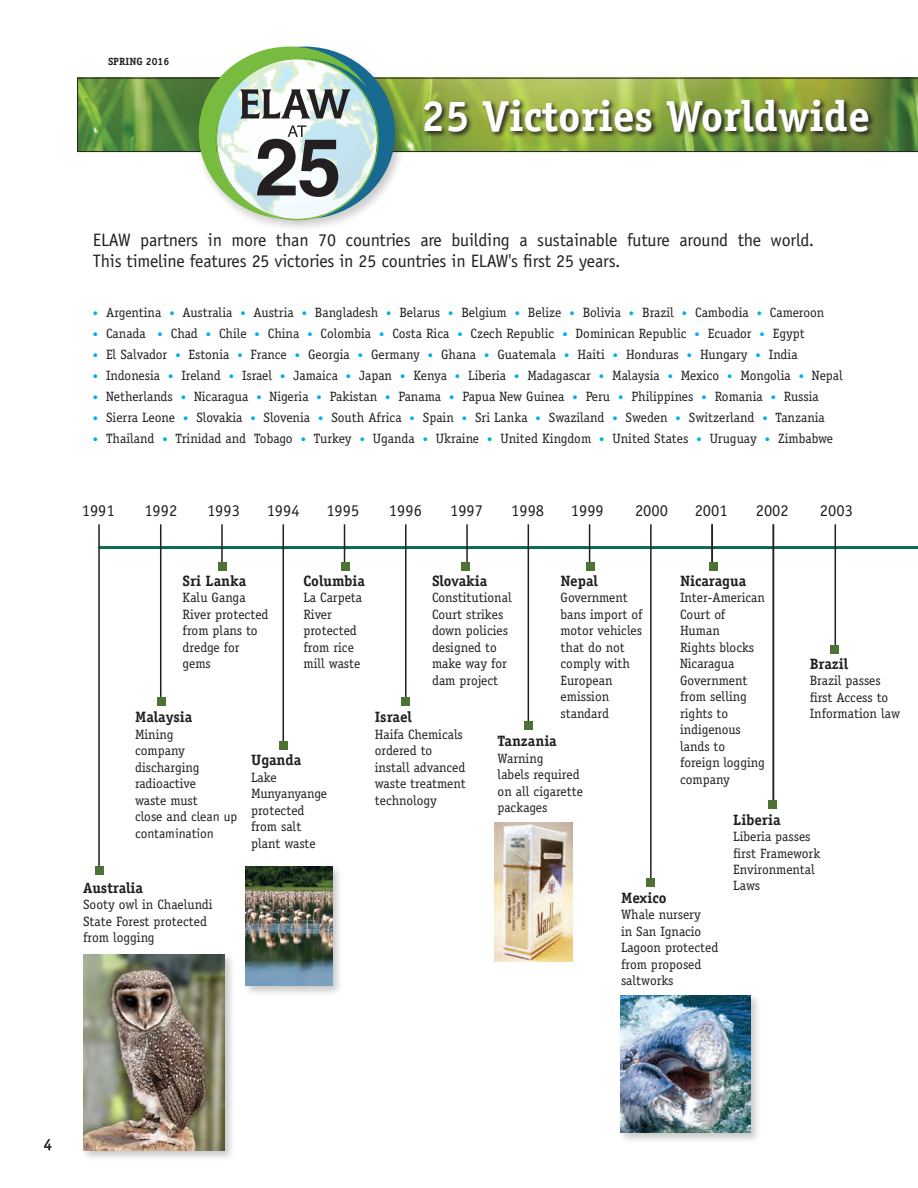
<style>
.page{position:relative;width:918px;height:1188px;background:#fff}
.page>*{position:absolute;margin:0;border:0;box-sizing:border-box;transform-origin:0 0}
.t1{font:700 43.5px "Officina Serif";color:#fff}
.Body_copy{font:18px/21px "Officina Sans";letter-spacing:-.01em;color:#231f20}
.t2{font:16.5px "Officina Serif";color:#231f20}
.t3{font:16.5px "Officina Sans";color:#231f20}
.Body_copy-2{font:700 15px "Officina Serif";color:#231f20}
.Body_copy-3{font:13.5px/16.5px "Officina Serif";color:#231f20}
.t4{font:700 10.5px "Officina Serif";color:#231f20}
.s1{font-size:10.5px;color:#00aeef}
.s2{font-family:"Officina Sans"}
</style>
<div class="page">
<img style="left:78px;top:79px;width:840px;height:72px">
<hr style="left:77px;top:78px;width:841px;height:1px;background:#231f20">
<hr style="left:77px;top:151px;width:841px;height:1px;background:#231f20">
<div style="left:194px;top:44px;width:213px;height:190px;background:#231f20;opacity:.24"></div>
<svg style="left:199px;top:47px;width:196px;height:175px"></svg>
<hr style="left:99px;top:546px;width:819px;height:3px;background:#0c6a51">
<hr style="left:98px;top:524px;width:2px;height:346px;background:#231f20">
<hr style="left:160px;top:524px;width:1px;height:177px;background:#231f20">
<hr style="left:221px;top:524px;width:2px;height:43px;background:#231f20">
<hr style="left:283px;top:524px;width:1px;height:222px;background:#231f20">
<hr style="left:344px;top:524px;width:1px;height:43px;background:#231f20">
<hr style="left:405px;top:524px;width:2px;height:175px;background:#231f20">
<hr style="left:466px;top:524px;width:2px;height:43px;background:#231f20">
<hr style="left:528px;top:524px;width:1px;height:201px;background:#231f20">
<hr style="left:589px;top:524px;width:1px;height:39px;background:#231f20">
<hr style="left:650px;top:524px;width:2px;height:359px;background:#231f20">
<hr style="left:711px;top:524px;width:2px;height:43px;background:#231f20">
<hr style="left:773px;top:524px;width:1px;height:281px;background:#231f20">
<hr style="left:835px;top:524px;width:1px;height:128px;background:#231f20">
<div style="left:81px;top:952px;width:155px;height:210px;background:#231f20;opacity:.25"></div>
<img style="left:83px;top:954px;width:142px;height:196px">
<div style="left:95px;top:867px;width:8px;height:8px;background:#4d7334"></div>
<div style="left:280px;top:742px;width:8px;height:8px;background:#4d7334"></div>
<div style="left:157px;top:697px;width:8px;height:8px;background:#4d7334"></div>
<div style="left:646px;top:879px;width:8px;height:8px;background:#4d7334"></div>
<div style="left:401px;top:697px;width:9px;height:8px;background:#4d7334"></div>
<div style="left:524px;top:721px;width:8px;height:9px;background:#4d7334"></div>
<div style="left:218px;top:562px;width:8px;height:8px;background:#4d7334"></div>
<div style="left:769px;top:801px;width:8px;height:8px;background:#4d7334"></div>
<div style="left:830px;top:645px;width:9px;height:8px;background:#4d7334"></div>
<div style="left:341px;top:562px;width:8px;height:8px;background:#4d7334"></div>
<div style="left:586px;top:562px;width:9px;height:8px;background:#4d7334"></div>
<div style="left:709px;top:562px;width:8px;height:8px;background:#4d7334"></div>
<div style="left:461px;top:562px;width:8px;height:8px;background:#4d7334"></div>
<div style="left:243px;top:863px;width:100px;height:134px;background:#231f20;opacity:.25"></div>
<img style="left:245px;top:866px;width:87px;height:120px">
<div style="left:618px;top:993px;width:144px;height:151px;background:#231f20;opacity:.25"></div>
<img style="left:621px;top:995px;width:130px;height:138px">
<img style="left:495px;top:823px;width:78px;height:139px">
<hr style="left:77px;top:78px;width:1px;height:74px;background:#231f20">
<div style="left:422px;top:98px;width:453px;height:41px;background:#231f20;opacity:.96"></div>
<p class="t4" style="left:108px;top:55px;width:63px">SPRING 2016</p>
<p class="t1" style="left:421px;top:89px;width:450px">25 Victories Worldwide</p>
<p class="Body_copy" style="left:93px;top:229px;width:723px">ELAW partners in more than 70 countries are building a sustainable future around the world.<br>This timeline features 25 victories in 25 countries in ELAW's first 25 years.</p>
<p class="Body_copy-3" style="left:93px;top:304px;width:733px"><span class="s1">•</span> Argentina <span class="s1">•</span> Australia <span class="s1">•</span> Austria <span class="s1">•</span> Bangladesh <span class="s1">•</span> Belarus <span class="s1">•</span> Belgium <span class="s1">•</span> Belize <span class="s1">•</span> Bolivia <span class="s1">•</span> Brazil <span class="s1">•</span> Cambodia <span class="s1">•</span> Cameroon</p>
<p class="Body_copy-3" style="left:93px;top:325px;width:713px"><span class="s1">•</span> Canada <span class="s1">•</span> Chad <span class="s1">•</span> Chile <span class="s1">•</span> China <span class="s1">•</span> Colombia <span class="s1">•</span> Costa Rica <span class="s1">•</span> Czech Republic <span class="s1">•</span> Dominican Republic <span class="s1">•</span> Ecuador <span class="s1">•</span> Egypt</p>
<p class="Body_copy-3" style="left:93px;top:346px;width:706px"><span class="s1">•</span> El Salvador <span class="s1">•</span> Estonia <span class="s1">•</span> France <span class="s1">•</span> Georgia <span class="s1">•</span> Germany <span class="s1">•</span> Ghana <span class="s1">•</span> Guatemala <span class="s1">•</span> Haiti <span class="s1">•</span> Honduras <span class="s1">•</span> Hungary <span class="s1">•</span> India</p>
<p class="Body_copy-3" style="left:93px;top:367px;width:752px"><span class="s1">•</span> Indonesia <span class="s1">•</span> Ireland <span class="s1">•</span> Israel <span class="s1">•</span> Jamaica <span class="s1">•</span> Japan <span class="s1">•</span> Kenya <span class="s1">•</span> Liberia <span class="s1">•</span> Madagascar <span class="s1">•</span> Malaysia <span class="s1">•</span> Mexico <span class="s1">•</span> Mongolia <span class="s1">•</span> Nepal</p>
<p class="Body_copy-3" style="left:93px;top:388px;width:727px"><span class="s1">•</span> Netherlands <span class="s1">•</span> Nicaragua <span class="s1">•</span> Nigeria <span class="s1">•</span> Pakistan <span class="s1">•</span> Panama <span class="s1">•</span> Papua New Guinea <span class="s1">•</span> Peru <span class="s1">•</span> Philippines <span class="s1">•</span> Romania <span class="s1">•</span> Russia</p>
<p class="Body_copy-3" style="left:93px;top:409px;width:734px"><span class="s1">•</span> Sierra Leone <span class="s1">•</span> Slovakia <span class="s1">•</span> Slovenia <span class="s1">•</span> South Africa <span class="s1">•</span> Spain <span class="s1">•</span> Sri Lanka <span class="s1">•</span> Swaziland <span class="s1">•</span> Sweden <span class="s1">•</span> Switzerland <span class="s1">•</span> Tanzania</p>
<p class="Body_copy-3" style="left:93px;top:430px;width:742px"><span class="s1">•</span> Thailand <span class="s1">•</span> Trinidad and Tobago <span class="s1">•</span> Turkey <span class="s1">•</span> Uganda <span class="s1">•</span> Ukraine <span class="s1">•</span> United Kingdom <span class="s1">•</span> United States <span class="s1">•</span> Uruguay <span class="s1">•</span> Zimbabwe</p>
<p class="t2" style="left:82px;top:501px;width:35px">1991</p>
<p class="t2" style="left:144px;top:501px;width:34px">1992</p>
<p class="t2" style="left:207px;top:501px;width:34px">1993</p>
<p class="t2" style="left:267px;top:501px;width:34px">1994</p>
<p class="t2" style="left:326px;top:501px;width:34px">1995</p>
<p class="t2" style="left:389px;top:501px;width:34px">1996</p>
<p class="t2" style="left:450px;top:501px;width:34px">1997</p>
<p class="t2" style="left:511px;top:501px;width:34px">1998</p>
<p class="t2" style="left:571px;top:501px;width:34px">1999</p>
<p class="t2" style="left:635px;top:501px;width:34px">2000</p>
<p class="t2" style="left:695px;top:501px;width:34px">2001</p>
<p class="t2" style="left:756px;top:501px;width:35px">2002</p>
<p class="t2" style="left:820px;top:501px;width:34px">2003</p>
<p class="Body_copy-2" style="left:183px;top:571px;width:65px">Sri Lanka</p>
<p class="Body_copy-3" style="left:183px;top:590px;width:65px">Kalu Ganga</p>
<p class="Body_copy-3" style="left:183px;top:606px;width:88px">River protected from plans to dredge for</p>
<p class="Body_copy-3" style="left:183px;top:656px;width:30px">gems</p>
<p class="Body_copy-2" style="left:303px;top:571px;width:63px">Columbia</p>
<p class="Body_copy-3" style="left:303px;top:590px;width:60px">La Carpeta<br>River protected from rice mill waste</p>
<p class="Body_copy-2" style="left:135px;top:708px;width:59px">Malaysia</p>
<p class="Body_copy-3" style="left:135px;top:726px;width:104px">Mining<br>company discharging radioactive<br>waste must<br>close and <span class="s2">clean up contamination</span></p>
<p class="Body_copy-2" style="left:83px;top:878px;width:62px">Australia</p>
<p class="Body_copy-3" style="left:83px;top:896px;width:131px">Sooty owl in Chaelundi<br>State Forest protected from logging</p>
<p class="Body_copy-2" style="left:251px;top:751px;width:52px">Uganda</p>
<p class="Body_copy-3" style="left:251px;top:769px;width:78px">Lake<br>Munyanyange protected</p>
<p class="Body_copy-3" style="left:251px;top:819px;width:52px">from salt</p>
<p class="Body_copy-3" style="left:251px;top:835px;width:66px">plant waste</p>
<p class="Body_copy-2" style="left:432px;top:571px;width:57px">Slovakia</p>
<p class="Body_copy-3" style="left:432px;top:590px;width:81px">Constitutional<br>Court strikes down policies designed to make way for dam project</p>
<p class="Body_copy-2" style="left:680px;top:571px;width:68px">Nicaragua</p>
<p class="Body_copy-3" style="left:680px;top:590px;width:86px">Inter-American<br>Court of<br>Human<br>Rights blocks<br>Nicaragua<br>Government from selling rights to indigenous lands to foreign logging company</p>
<p class="Body_copy-2" style="left:561px;top:571px;width:39px">Nepal</p>
<p class="Body_copy-3" style="left:561px;top:590px;width:84px">Government bans import of motor vehicles that do not comply with<br>European emission standard</p>
<p class="Body_copy-2" style="left:810px;top:655px;width:40px">Brazil</p>
<p class="Body_copy-3" style="left:810px;top:673px;width:92px">Brazil passes first Access to<br>Information law</p>
<p class="Body_copy-2" style="left:375px;top:708px;width:39px">Israel</p>
<p class="Body_copy-3" style="left:375px;top:726px;width:93px">Haifa Chemicals ordered to install advanced waste treatment technology</p>
<p class="Body_copy-2" style="left:498px;top:732px;width:61px">Tanzania</p>
<p class="Body_copy-3" style="left:498px;top:750px;width:47px">Warning</p>
<p class="Body_copy-3" style="left:498px;top:767px;width:87px">labels required on all cigarette packages</p>
<p class="Body_copy-2" style="left:733px;top:810px;width:49px">Liberia</p>
<p class="Body_copy-3" style="left:733px;top:828px;width:89px">Liberia passes first Framework<br>Environmental<br>Laws</p>
<p class="Body_copy-2" style="left:621px;top:888px;width:47px">Mexico</p>
<p class="Body_copy-3" style="left:621px;top:907px;width:99px">Whale nursery<br>in San Ignacio<br>Lagoon protected from proposed saltworks</p>
<p class="t3" style="left:44px;top:1135px;width:10px">4</p>
</div>
